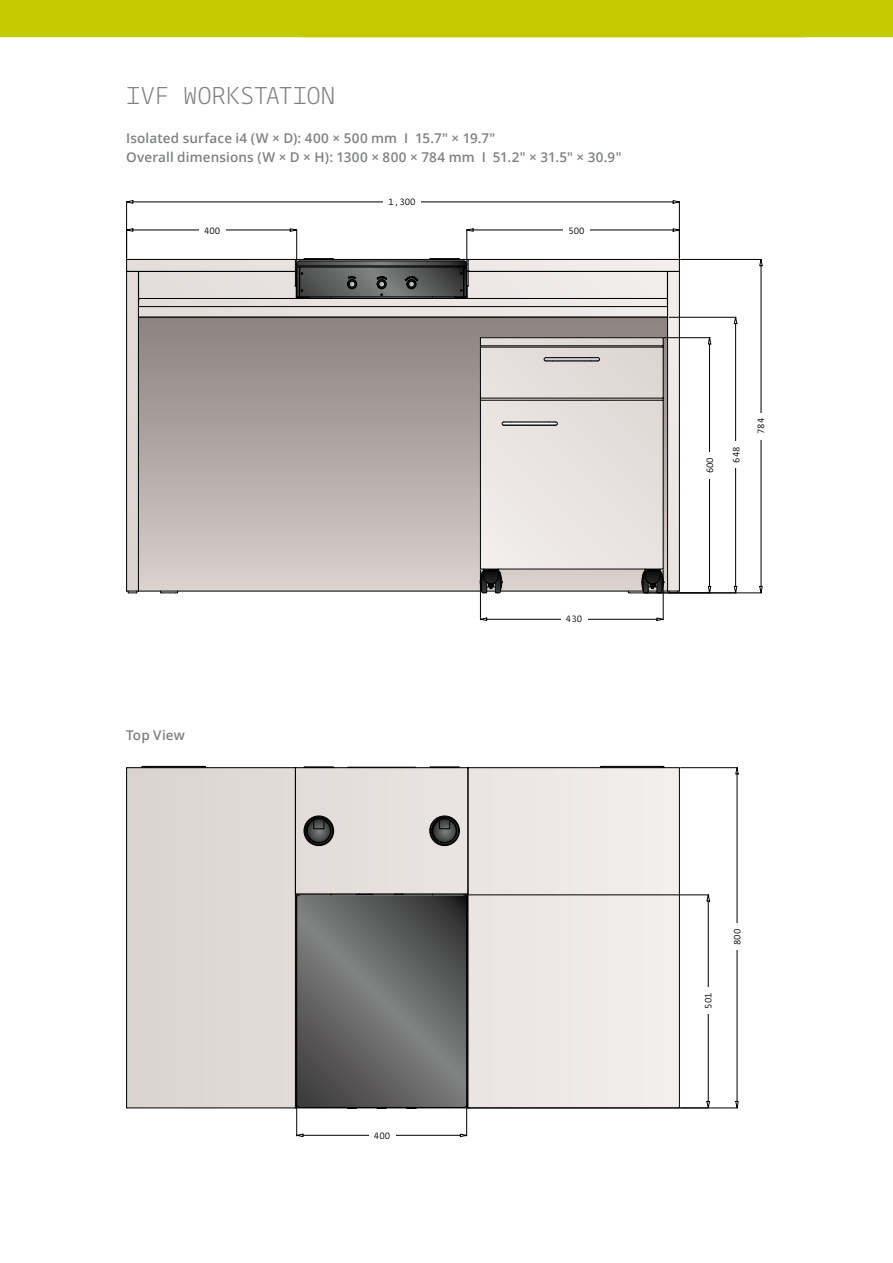
<style>
.page{position:relative;width:893px;height:1263px;background:#fff}
.page>*{position:absolute;margin:0;border:0;box-sizing:border-box;transform-origin:0 0}
.t1{font:300 24px "Fedra Mono Std";letter-spacing:-.015em;color:#7f8181}
.t2{font:600 13.5px/19.5px "Open Sans";letter-spacing:.01em;color:#7f8181}
.t3{font:10.05px "ISOCPEUR";letter-spacing:-.105em;color:#020203}
.t4{font:9px "Fedra Mono Std";color:#000}
</style>
<div class="page">
<div style="left:127px;top:767px;width:552px;height:340px;background:linear-gradient(to right,#dbd2cf,#f2efee)"></div>
<div style="left:304px;top:816px;width:29px;height:29px;background:#0b0b0a;border-radius:14px"></div>
<svg style="left:431px;top:816px;width:29px;height:29px"></svg>
<hr style="left:296px;top:767px;width:171px;height:1px;background:#000">
<hr style="left:468px;top:767px;width:211px;height:1px;background:#000">
<hr style="left:127px;top:767px;width:168px;height:1px;background:#000">
<svg style="left:347px;top:766px;width:70px;height:3px"></svg>
<svg style="left:306px;top:819px;width:27px;height:24px"></svg>
<div style="left:306px;top:818px;width:25px;height:25px;border:1px solid #000;border-radius:50%"></div>
<svg style="left:432px;top:819px;width:26px;height:24px"></svg>
<div style="left:432px;top:818px;width:25px;height:25px;border:1px solid #000;border-radius:50%"></div>
<div style="left:313px;top:820px;width:11px;height:9px;border:1px solid #000"></div>
<div style="left:439px;top:820px;width:11px;height:9px;border:1px solid #000"></div>
<hr style="left:295px;top:768px;width:1px;height:125px;background:#000">
<hr style="left:467px;top:768px;width:1px;height:125px;background:#000">
<hr style="left:126px;top:768px;width:1px;height:339px;background:#000">
<hr style="left:679px;top:768px;width:1px;height:339px;background:#000">
<hr style="left:127px;top:1107px;width:168px;height:1px;background:#000">
<hr style="left:468px;top:1107px;width:211px;height:1px;background:#000">
<div style="left:429px;top:815px;width:31px;height:31px;border:1px solid #000;border-radius:50%"></div>
<div style="left:430px;top:816px;width:29px;height:29px;border:1px solid #000;border-radius:50%"></div>
<div style="left:303px;top:815px;width:31px;height:31px;border:1px solid #000;border-radius:50%"></div>
<div style="left:304px;top:816px;width:29px;height:29px;border:1px solid #000;border-radius:50%"></div>
<svg style="left:428px;top:766px;width:33px;height:3px"></svg>
<svg style="left:294px;top:766px;width:41px;height:3px"></svg>
<svg style="left:294px;top:892px;width:175px;height:217px;background:#636363"></svg>
<svg style="left:599px;top:766px;width:5px;height:3px"></svg>
<hr style="left:604px;top:766px;width:57px;height:1px;background:#000">
<hr style="left:145px;top:766px;width:57px;height:1px;background:#000">
<svg style="left:296px;top:1133px;width:8px;height:4px"></svg>
<svg style="left:460px;top:1133px;width:8px;height:4px"></svg>
<hr style="left:303px;top:1135px;width:67px;height:1px;background:#000">
<hr style="left:388px;top:1135px;width:72px;height:1px;background:#000">
<hr style="left:296px;top:1106px;width:1px;height:30px;background:#000">
<hr style="left:466px;top:1106px;width:1px;height:30px;background:#000">
<svg style="left:706px;top:1101px;width:4px;height:7px"></svg>
<svg style="left:706px;top:894px;width:4px;height:8px"></svg>
<hr style="left:708px;top:1009px;width:1px;height:92px;background:#000">
<hr style="left:708px;top:901px;width:1px;height:92px;background:#000">
<hr style="left:469px;top:1108px;width:240px;height:1px;background:#000">
<hr style="left:465px;top:895px;width:244px;height:1px;background:#000">
<svg style="left:735px;top:1101px;width:4px;height:8px"></svg>
<svg style="left:735px;top:767px;width:4px;height:7px"></svg>
<hr style="left:737px;top:946px;width:1px;height:155px;background:#000">
<hr style="left:737px;top:774px;width:1px;height:155px;background:#000">
<hr style="left:680px;top:1108px;width:57px;height:1px;background:#000">
<hr style="left:680px;top:767px;width:57px;height:1px;background:#000">
<div style="left:0;top:0;width:893px;height:37px;background:#c4ca00"></div>
<svg style="left:127px;top:260px;width:500px;height:331px;background:#e4dedc"></svg>
<div style="left:139px;top:317px;width:528px;height:274px;background:linear-gradient(to bottom,#8a817e,#d9d1cd)"></div>
<div style="left:481px;top:337px;width:182px;height:232px;background:#e8e2e0"></div>
<svg style="left:160px;top:590px;width:19px;height:4px"></svg>
<hr style="left:138px;top:272px;width:1px;height:319px;background:#000">
<hr style="left:500px;top:591px;width:143px;height:1px;background:#000">
<hr style="left:138px;top:591px;width:344px;height:1px;background:#000">
<svg style="left:127px;top:591px;width:12px;height:2px"></svg>
<hr style="left:126px;top:272px;width:1px;height:319px;background:#000">
<hr style="left:139px;top:298px;width:528px;height:1px;background:#000">
<hr style="left:468px;top:271px;width:211px;height:1px;background:#000">
<hr style="left:127px;top:271px;width:168px;height:1px;background:#000">
<hr style="left:127px;top:259px;width:168px;height:1px;background:#000">
<hr style="left:468px;top:259px;width:211px;height:1px;background:#000">
<hr style="left:139px;top:306px;width:528px;height:1px;background:#000">
<hr style="left:138px;top:317px;width:530px;height:1px;background:#000">
<svg style="left:294px;top:257px;width:176px;height:41px;background:#555656"></svg>
<hr style="left:481px;top:337px;width:182px;height:1px;background:#000">
<hr style="left:481px;top:345px;width:182px;height:1px;background:#000">
<svg style="left:501px;top:421px;width:57px;height:5px"></svg>
<hr style="left:481px;top:400px;width:182px;height:1px;background:#000">
<hr style="left:480px;top:401px;width:1px;height:168px;background:#000">
<hr style="left:481px;top:569px;width:182px;height:1px;background:#000">
<hr style="left:481px;top:347px;width:182px;height:1px;background:#000">
<svg style="left:479px;top:337px;width:3px;height:11px"></svg>
<hr style="left:480px;top:347px;width:1px;height:51px;background:#000">
<hr style="left:481px;top:398px;width:182px;height:1px;background:#000">
<svg style="left:479px;top:397px;width:3px;height:5px"></svg>
<svg style="left:543px;top:357px;width:57px;height:5px"></svg>
<svg style="left:479px;top:568px;width:24px;height:26px"></svg>
<svg style="left:479px;top:617px;width:8px;height:4px"></svg>
<svg style="left:656px;top:617px;width:8px;height:4px"></svg>
<hr style="left:487px;top:619px;width:76px;height:1px;background:#000">
<hr style="left:581px;top:619px;width:76px;height:1px;background:#000">
<hr style="left:480px;top:570px;width:1px;height:50px;background:#000">
<hr style="left:663px;top:570px;width:1px;height:50px;background:#000">
<svg style="left:467px;top:228px;width:7px;height:4px"></svg>
<hr style="left:582px;top:230px;width:91px;height:1px;background:#000">
<hr style="left:473px;top:230px;width:91px;height:1px;background:#000">
<svg style="left:627px;top:228px;width:56px;height:366px"></svg>
<hr style="left:466px;top:229px;width:1px;height:37px;background:#000">
<svg style="left:289px;top:228px;width:9px;height:4px"></svg>
<hr style="left:133px;top:230px;width:70px;height:1px;background:#000">
<hr style="left:221px;top:230px;width:69px;height:1px;background:#000">
<svg style="left:126px;top:228px;width:14px;height:80px"></svg>
<hr style="left:296px;top:229px;width:1px;height:37px;background:#000">
<svg style="left:127px;top:200px;width:7px;height:4px"></svg>
<svg style="left:672px;top:200px;width:7px;height:4px"></svg>
<hr style="left:133px;top:202px;width:260px;height:1px;background:#000">
<hr style="left:413px;top:202px;width:260px;height:1px;background:#000">
<hr style="left:679px;top:201px;width:1px;height:57px;background:#000">
<hr style="left:126px;top:201px;width:1px;height:57px;background:#000">
<svg style="left:708px;top:337px;width:4px;height:8px"></svg>
<svg style="left:708px;top:586px;width:4px;height:8px"></svg>
<hr style="left:709px;top:344px;width:1px;height:112px;background:#000">
<hr style="left:709px;top:474px;width:1px;height:112px;background:#000">
<hr style="left:664px;top:337px;width:46px;height:1px;background:#000">
<svg style="left:733px;top:586px;width:5px;height:8px"></svg>
<svg style="left:733px;top:316px;width:5px;height:8px"></svg>
<hr style="left:735px;top:464px;width:1px;height:122px;background:#000">
<hr style="left:735px;top:324px;width:1px;height:122px;background:#000">
<hr style="left:669px;top:317px;width:67px;height:1px;background:#000">
<hr style="left:645px;top:592px;width:91px;height:1px;background:#000">
<svg style="left:759px;top:258px;width:4px;height:8px"></svg>
<svg style="left:759px;top:586px;width:4px;height:8px"></svg>
<hr style="left:761px;top:266px;width:1px;height:151px;background:#000">
<hr style="left:761px;top:435px;width:1px;height:151px;background:#000">
<hr style="left:680px;top:259px;width:81px;height:1px;background:#000">
<hr style="left:679px;top:592px;width:82px;height:1px;background:#000">
<div style="left:199px;top:225px;width:26px;height:10px;background:#fff"></div>
<div style="left:563px;top:225px;width:27px;height:10px;background:#fff"></div>
<div style="left:561px;top:614px;width:26px;height:10px;background:#fff"></div>
<div style="left:705px;top:452px;width:9px;height:26px;background:#fff"></div>
<div style="left:731px;top:441px;width:10px;height:27px;background:#fff"></div>
<div style="left:756px;top:413px;width:10px;height:26px;background:#fff"></div>
<div style="left:383px;top:196px;width:38px;height:10px;background:#fff"></div>
<div style="left:369px;top:1130px;width:26px;height:10px;background:#fff"></div>
<div style="left:703px;top:987px;width:10px;height:26px;background:#fff"></div>
<div style="left:732px;top:924px;width:10px;height:26px;background:#fff"></div>
<h1 class="t1" style="left:126px;top:80px;width:211px">IVF WORKSTATION</h1>
<p class="t2" style="left:126px;top:128px;width:497px">Isolated surface i4 (W × D): 400 × 500 mm I 15.7″ × 19.7″<br>Overall dimensions (W × D × H): 1300 × 800 × 784 mm I 51.2″ × 31.5″ × 30.9″</p>
<p class="t4" style="left:389px;top:196px;width:28px">1,300</p>
<p class="t3" style="left:395px;top:196px;width:19px">1300</p>
<p class="t3" style="left:205px;top:224px;width:17px">400</p>
<p class="t3" style="left:566px;top:224px;width:16px">500</p>
<p class="t4" style="left:204px;top:225px;width:18px">400</p>
<p class="t4" style="left:568px;top:225px;width:18px">500</p>
<p class="t2" style="left:126px;top:725px;width:60px">Top View</p>
<p class="t3" style="left:565px;top:613px;width:17px">430</p>
<p class="t4" style="left:566px;top:614px;width:18px">430</p>
<p class="t3" style="left:372px;top:1129px;width:17px">400</p>
<p class="t4" style="left:374px;top:1130px;width:18px">400</p>
<p class="t4" style="left:704px;top:473px;width:18px;rotate:-90deg">600</p>
<p class="t3" style="left:704px;top:472px;width:16px;rotate:-90deg">600</p>
<p class="t4" style="left:731px;top:463px;width:18px;rotate:-90deg">648</p>
<p class="t3" style="left:730px;top:462px;width:17px;rotate:-90deg">648</p>
<p class="t4" style="left:755px;top:434px;width:18px;rotate:-90deg">784</p>
<p class="t3" style="left:755px;top:433px;width:16px;rotate:-90deg">784</p>
<p class="t4" style="left:703px;top:1008px;width:18px;rotate:-90deg">501</p>
<p class="t3" style="left:702px;top:1007px;width:16px;rotate:-90deg">501</p>
<p class="t4" style="left:732px;top:945px;width:18px;rotate:-90deg">800</p>
<p class="t3" style="left:731px;top:944px;width:16px;rotate:-90deg">800</p>
</div>
